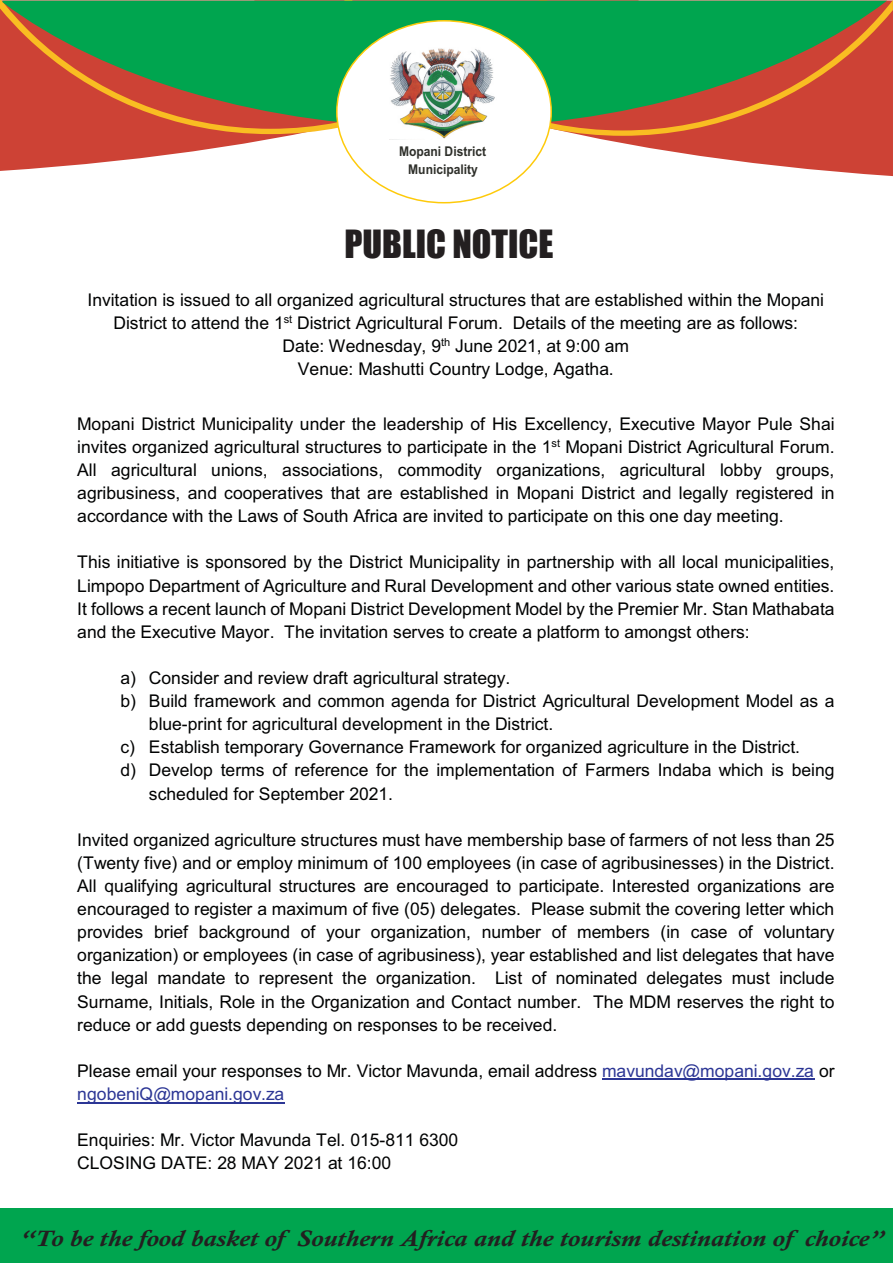
<style>
.page{position:relative;width:893px;height:1263px;background:#fff}
.page>*{position:absolute;margin:0;border:0;box-sizing:border-box;transform-origin:0 0}
.t1{font:36px "Impact";color:#231f20}
.t2{font:italic 700 22.8px "Calisto";color:#231f20;scale:1.18 1}
.t3{font:17.55px/23.1px "Arial";color:#010202;text-align:justify}
.t4{font:700 13.35px/17.7px "Arial";color:#2e2f2a;text-align:center;scale:.9 1}
.s1{color:#2c3695}
</style>
<div class="page">
<svg style="left:0;top:134px;width:254px;height:37px;fill:#cd4235"></svg>
<svg style="left:0;top:0;width:254px;height:134px;background:#ca573b"></svg>
<div style="left:0;top:1208px;width:893px;height:55px;background:#00a54f"></div>
<svg style="left:254px;top:0;width:639px;height:176px"></svg>
<svg style="left:344px;top:0;width:549px;height:136px;background:#ce673f"></svg>
<svg style="left:3px;top:1px;width:884px;height:127px;background:#4a8545"></svg>
<div style="left:336px;top:20px;width:216px;height:183px;background:#fff;border:2px solid #feca0a;border-radius:50%"></div>
<img style="left:390px;top:48px;width:105px;height:91px">
<hr style="left:602px;top:1079px;width:212px;height:1px;background:#2c3695">
<hr style="left:77px;top:1102px;width:207px;height:1px;background:#2c3695">
<p class="t4" style="left:399px;top:144px;width:98px">Mopani District<br>Municipality</p>
<h1 class="t1" style="left:344px;top:229px;width:211px">PUBLIC NOTICE</h1>
<p class="t3" style="left:88px;top:290px;width:738px;text-align:center">Invitation is issued to all organized agricultural structures that are established within the Mopani District to attend the 1<sup>st</sup> District Agricultural Forum. Details of the meeting are as follows:<br>Date: Wednesday, 9<sup>th</sup> June 2021, at 9:00 am<br>Venue: Mashutti Country Lodge, Agatha.</p>
<p class="t3" style="left:77px;top:413px;width:759px">Mopani District Municipality under the leadership of His Excellency, Executive Mayor Pule Shai invites organized agricultural structures to participate in the 1<sup>st</sup> Mopani District Agricultural Forum.<br>All agricultural unions, associations, commodity organizations, agricultural lobby groups, agribusiness, and cooperatives that are established in Mopani District and legally registered in accordance with the Laws of South Africa are invited to participate on this one day meeting.</p>
<p class="t3" style="left:77px;top:552px;width:759px">This initiative is sponsored by the District Municipality in partnership with all local municipalities, Limpopo Department of Agriculture and Rural Development and other various state owned entities.<br>It follows a recent launch of Mopani District Development Model by the Premier Mr. Stan Mathabata and the Executive Mayor. The invitation serves to create a platform to amongst others:</p>
<p class="t3" style="left:120px;top:668px;width:392px">a) Consider and review draft agricultural strategy.</p>
<p class="t3" style="left:120px;top:691px;width:716px">b) Build framework and common agenda for District Agricultural Development Model as a</p>
<p class="t3" style="left:149px;top:714px;width:406px">blue-print for agricultural development in the District.</p>
<p class="t3" style="left:120px;top:737px;width:681px">c) Establish temporary Governance Framework for organized agriculture in the District.</p>
<p class="t3" style="left:120px;top:760px;width:716px">d) Develop terms of reference for the implementation of Farmers Indaba which is being</p>
<p class="t3" style="left:149px;top:783px;width:245px">scheduled for September 2021.</p>
<p class="t3" style="left:77px;top:829px;width:759px">Invited organized agriculture structures must have membership base of farmers of not less than 25 (Twenty five) and or employ minimum of 100 employees (in case of agribusinesses) in the District.<br>All qualifying agricultural structures are encouraged to participate. Interested organizations are encouraged to register a maximum of five (05) delegates. Please submit the covering letter which provides brief background of your organization, number of members (in case of voluntary organization) or employees (in case of agribusiness), year established and list delegates that have the legal mandate to represent the organization. List of nominated delegates must include Surname, Initials, Role in the Organization and Contact number. The MDM reserves the right to reduce or add guests depending on responses to be received.</p>
<p class="t3" style="left:77px;top:1060px;width:759px">Please email your responses to Mr. Victor Mavunda, email address <span class="s1">mavundav@mopani.gov.za</span> or <span class="s1">ngobeniQ@mopani.gov.za</span></p>
<p class="t3" style="left:77px;top:1130px;width:383px">Enquiries: Mr. Victor Mavunda Tel. 015-811 6300<br>CLOSING DATE: 28 MAY 2021 at 16:00</p>
<p class="t2" style="left:20px;top:1229px;width:733px">“To be the food basket of Southern Africa and the tourism destination of choice”</p>
</div>
